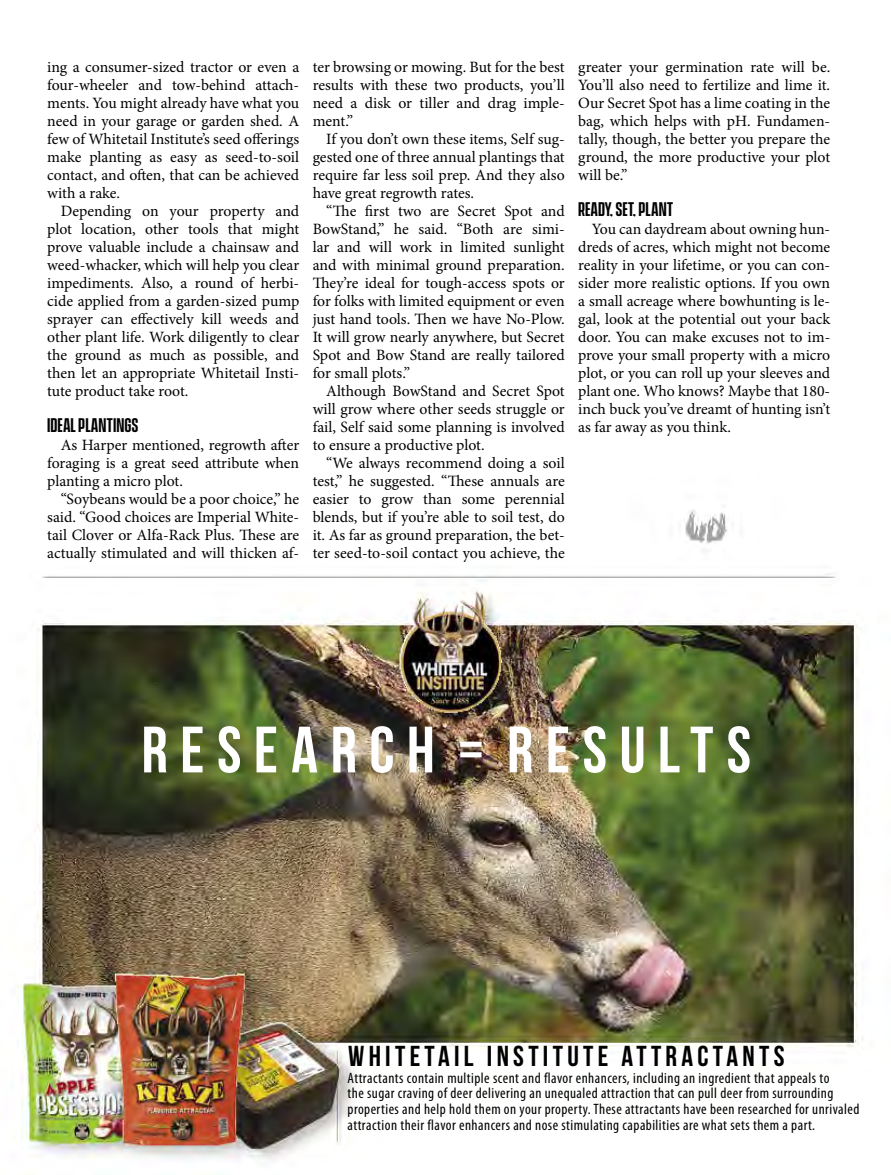
<style>
.page{position:relative;width:891px;height:1175px;background:#fff}
.page>*{position:absolute;margin:0;border:0;box-sizing:border-box;transform-origin:0 0}
.t1{font:65.4px "Bebas Neue";letter-spacing:.19em;color:#fff}
.t2{font:28.8px "Bebas Neue";letter-spacing:.15em;color:#000}
.t3{font:600 18px "Vanguard CF";color:#000}
.t4{font:15.75px/18px "Minion Pro";letter-spacing:-.005em;color:#000;text-align:justify}
.t5{font:condensed 15.15px/15.8px "Myriad Pro";letter-spacing:.03em;color:#000}
</style>
<div class="page">
<img style="left:17px;top:506px;width:846px;height:654px">
<p class="t4" style="left:47px;top:58px;width:254px">ing a consumer-sized tractor or even a four-wheeler and tow-behind attach&shy;ments. You might already have what you need in your garage or garden shed. A few of Whitetail Institute’s seed offerings make planting as easy as seed-to-soil contact, and often, that can be achieved with a rake.</p>
<p class="t4" style="left:47px;top:202px;width:254px;text-indent:13px">Depending on your property and plot location, other tools that might prove valuable include a chainsaw and weed-whacker, which will help you clear impediments. Also, a round of herbi&shy;cide applied from a garden-sized pump sprayer can effectively kill weeds and other plant life. Work diligently to clear the ground as much as possible, and then let an appropriate Whitetail Insti&shy;tute product take root.</p>
<p class="t3" style="left:47px;top:415px;width:93px">IDEAL PLANTINGS</p>
<p class="t4" style="left:47px;top:436px;width:254px;text-indent:13px">As Harper mentioned, regrowth after foraging is a great seed attribute when planting a micro plot.</p>
<p class="t4" style="left:47px;top:490px;width:254px;text-indent:13px">“Soybeans would be a poor choice,” he said. “Good choices are Imperial White&shy;tail Clover or Alfa-Rack Plus. These are actually stimulated and will thicken af-</p>
<p class="t4" style="left:313px;top:58px;width:254px">ter browsing or mowing. But for the best results with these two products, you’ll need a disk or tiller and drag imple&shy;ment.”</p>
<p class="t4" style="left:313px;top:130px;width:254px;text-indent:13px">If you don’t own these items, Self sug&shy;gested one of three annual plantings that require far less soil prep. And they also have great regrowth rates.</p>
<p class="t4" style="left:313px;top:202px;width:254px;text-indent:13px">“The first two are Secret Spot and BowStand,” he said. “Both are simi&shy;lar and will work in limited sunlight and with minimal ground preparation.<br>They’re ideal for tough-access spots or for folks with limited equipment or even just hand tools. Then we have No-Plow.<br>It will grow nearly anywhere, but Secret Spot and Bow Stand are really tailored for small plots.”</p>
<p class="t4" style="left:313px;top:382px;width:254px;text-indent:13px">Although BowStand and Secret Spot will grow where other seeds struggle or fail, Self said some planning is involved to ensure a productive plot.</p>
<p class="t4" style="left:313px;top:454px;width:254px;text-indent:13px">“We always recommend doing a soil test,” he suggested. “These annuals are easier to grow than some perennial blends, but if you’re able to soil test, do it. As far as ground preparation, the bet&shy;ter seed-to-soil contact you achieve, the</p>
<p class="t4" style="left:578px;top:58px;width:254px">greater your germination rate will be.<br>You’ll also need to fertilize and lime it.<br>Our Secret Spot has a lime coating in the bag, which helps with pH. Fundamen&shy;tally, though, the better you prepare the ground, the more productive your plot will be.”</p>
<p class="t3" style="left:578px;top:199px;width:97px">READY, SET, PLANT</p>
<p class="t4" style="left:578px;top:220px;width:254px;text-indent:13px">You can daydream about owning hun&shy;dreds of acres, which might not become reality in your lifetime, or you can con&shy;sider more realistic options. If you own a small acreage where bowhunting is le&shy;gal, look at the potential out your back door. You can make excuses not to im&shy;prove your small property with a micro plot, or you can roll up your sleeves and plant one. Who knows? Maybe that 180- inch buck you’ve dreamt of hunting isn’t as far away as you think.</p>
<h1 class="t1" style="left:142px;top:714px;width:611px">RESEARCH = RESULTS</h1>
<h2 class="t2" style="left:348px;top:1040px;width:438px">WHITETAIL INSTITUTE ATTRACTANTS</h2>
<p class="t5" style="left:348px;top:1070px;width:513px">Attractants contain multiple scent and flavor enhancers, including an ingredient that appeals to<br>the sugar craving of deer delivering an unequaled attraction that can pull deer from surrounding properties and help hold them on your property. These attractants have been researched for unrivaled attraction their flavor enhancers and nose stimulating capabilities are what sets them a part.</p>
</div>
